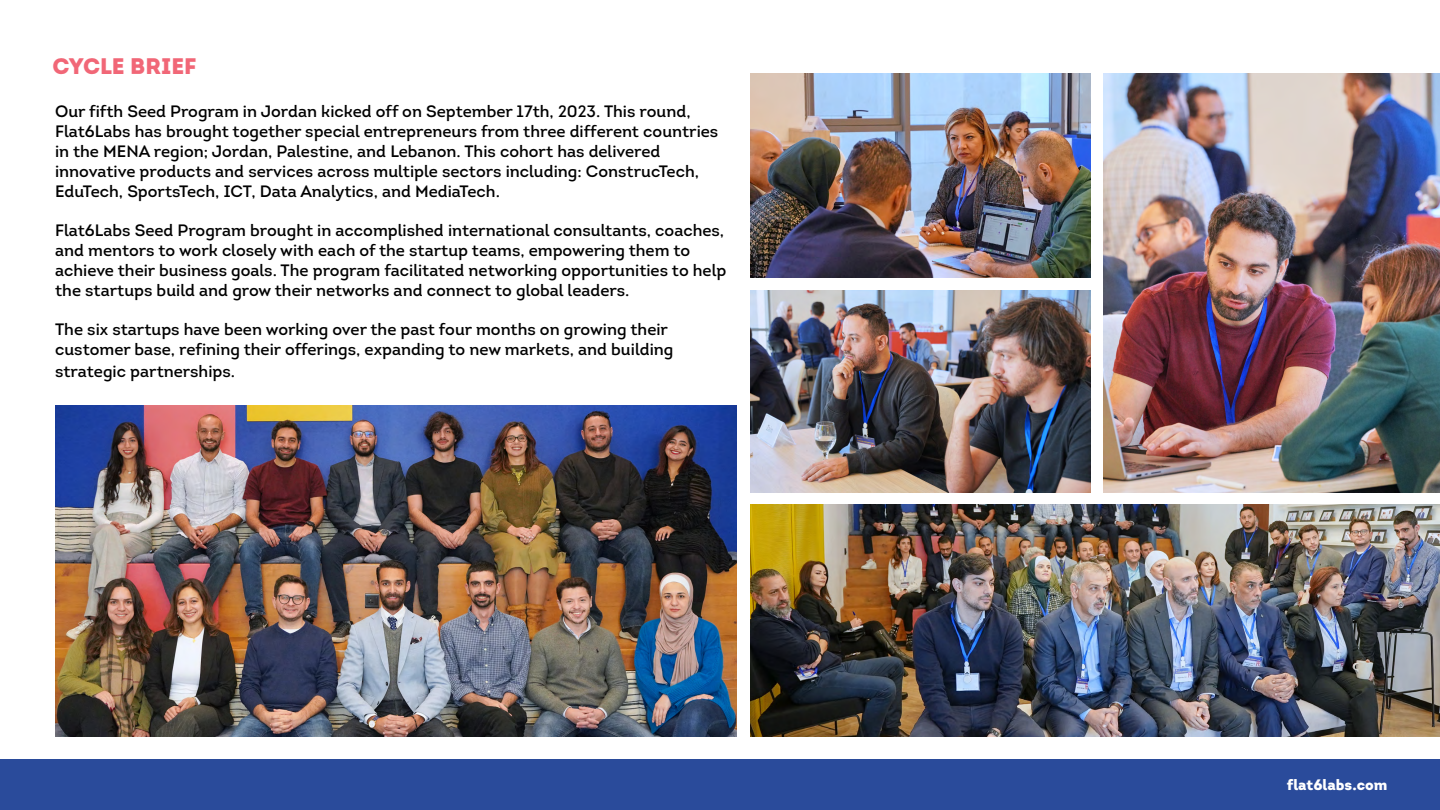
<style>
.page{position:relative;width:1440px;height:810px;background:#fff}
.page>*{position:absolute;margin:0;border:0;box-sizing:border-box;transform-origin:0 0}
.t1{font:900 22.5px "Intro";color:#f16777}
.t2{font:16.5px/19.8px "Intro";color:#000}
.t3{font:900 15px "Intro";color:#fff}
</style>
<div class="page">
<div style="left:0;top:760px;width:1440px;height:50px;background:#2a4b9b"></div>
<img style="left:1103px;top:73px;width:337px;height:419px">
<img style="left:750px;top:73px;width:340px;height:204px">
<img style="left:750px;top:290px;width:340px;height:203px">
<img style="left:750px;top:505px;width:690px;height:232px">
<img style="left:55px;top:405px;width:681px;height:332px">
<h1 class="t1" style="left:52px;top:51px;width:145px">CYCLE BRIEF</h1>
<p class="t2" style="left:55px;top:102px;width:665px">Our fifth Seed Program in Jordan kicked off on September 17th, 2023. This round, Flat6Labs has brought together special entrepreneurs from three different countries in the MENA region; Jordan, Palestine, and Lebanon. This cohort has delivered innovative products and services across multiple sectors including: ConstrucTech, EduTech, SportsTech, ICT, Data Analytics, and MediaTech.</p>
<p class="t2" style="left:55px;top:220px;width:673px">Flat6Labs Seed Program brought in accomplished international consultants, coaches, and mentors to work closely with each of the startup teams, empowering them to achieve their business goals. The program facilitated networking opportunities to help the startups build and grow their networks and connect to global leaders.</p>
<p class="t2" style="left:55px;top:319px;width:620px">The six startups have been working over the past four months on growing their customer base, refining their offerings, expanding to new markets, and building</p>
<p class="t2" style="left:55px;top:361px;width:182px">strategic partnerships.</p>
<p class="t3" style="left:1287px;top:775px;width:102px">flat6labs.com</p>
</div>
